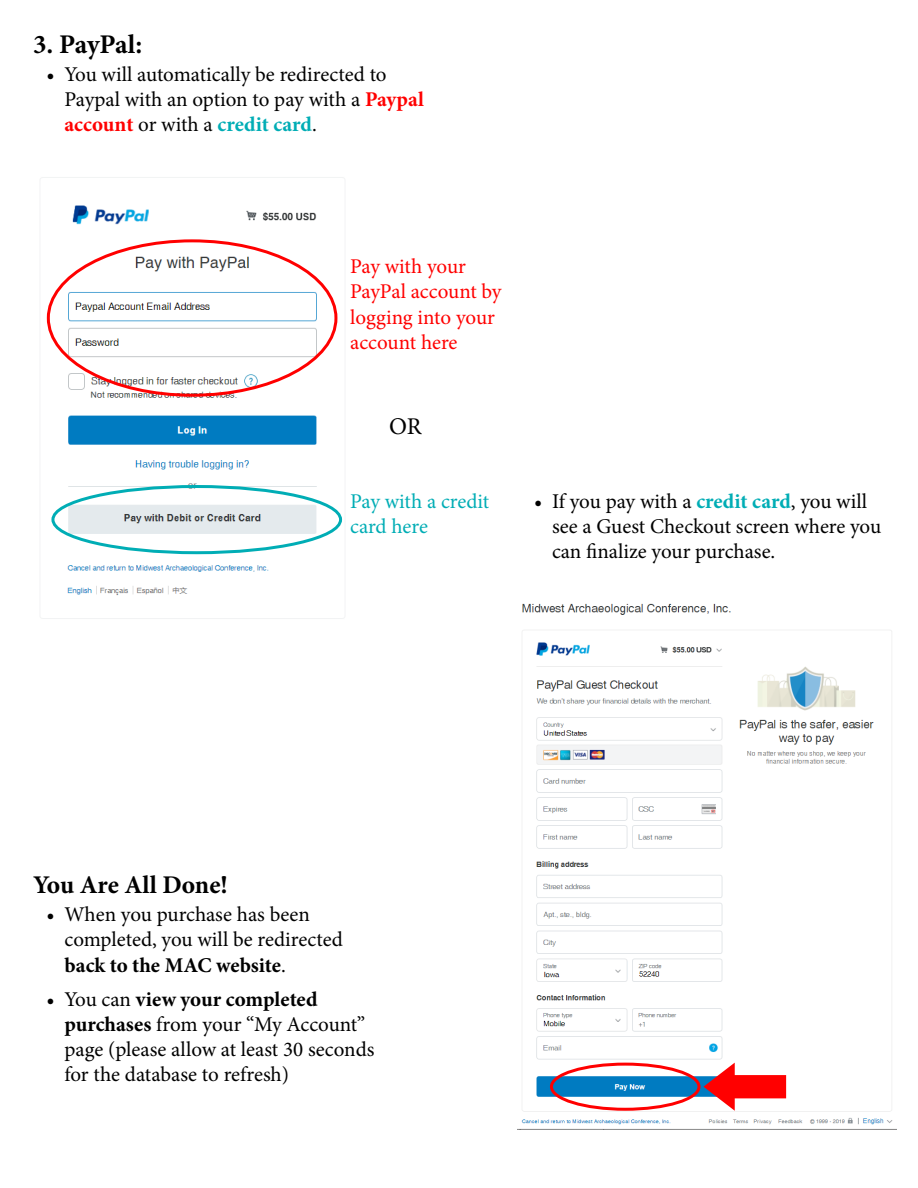
<style>
.page{position:relative;width:918px;height:1188px;background:#fff}
.page>*{position:absolute;margin:0;border:0;box-sizing:border-box;transform-origin:0 0}
.heading{font:700 27px "Minion Pro";letter-spacing:-.015em;color:#000}
.heading-2{font:700 25.5px "Minion Pro";letter-spacing:-.005em;color:#000}
.t1{font:24px "Minion Pro";color:#000}
.t2{font:21px/25.2px "Minion Pro";letter-spacing:-.005em;color:#000}
.t3{font:21px/25.2px "Minion Pro";color:#f00}
.t4{font:21px/25.2px "Minion Pro";letter-spacing:-.005em;color:#00adb5}
.s1{font-weight:700;color:#f00}
.s2{font-weight:700;color:#00adb5}
.s3{font-weight:700}
</style>
<div class="page">
<img style="left:40px;top:177px;width:305px;height:442px">
<div style="left:51px;top:485px;width:291px;height:69px;border:3px solid #00adb5;border-radius:50%"></div>
<img style="left:520px;top:603px;width:373px;height:526px">
<svg style="left:704px;top:1063px;width:82px;height:48px"></svg>
<div style="left:550px;top:1063px;width:151px;height:48px;border:3px solid #f00;border-radius:50%"></div>
<p class="heading" style="left:33px;top:25px;width:111px">3. PayPal:</p>
<p class="t2" style="left:64px;top:62px;width:361px;text-indent:-18px">• You will automatically be redirected to<br>Paypal with an option to pay with a <span class="s1">Paypal account</span> or with a <span class="s2">credit card</span>.</p>
<p class="t3" style="left:350px;top:254px;width:153px">Pay with your<br>PayPal account by logging into your account here</p>
<p class="t1" style="left:389px;top:410px;width:34px">OR</p>
<p class="t4" style="left:350px;top:489px;width:141px">Pay with a credit card here</p>
<p class="t2" style="left:552px;top:489px;width:331px;text-indent:-18px">• If you pay with a <span class="s2">credit card</span>, you will see a Guest Checkout screen where you can finalize your purchase.</p>
<p class="heading-2" style="left:33px;top:867px;width:196px">You Are All Done!</p>
<p class="t2" style="left:64px;top:902px;width:280px;text-indent:-18px">• When you purchase has been completed, you will be redirected <span class="s3">back to the MAC website</span>.</p>
<p class="t2" style="left:64px;top:987px;width:311px;text-indent:-18px">• You can <span class="s3">view your completed purchases</span> from your “My Account” page (please allow at least 30 seconds for the database to refresh)</p>
</div>
